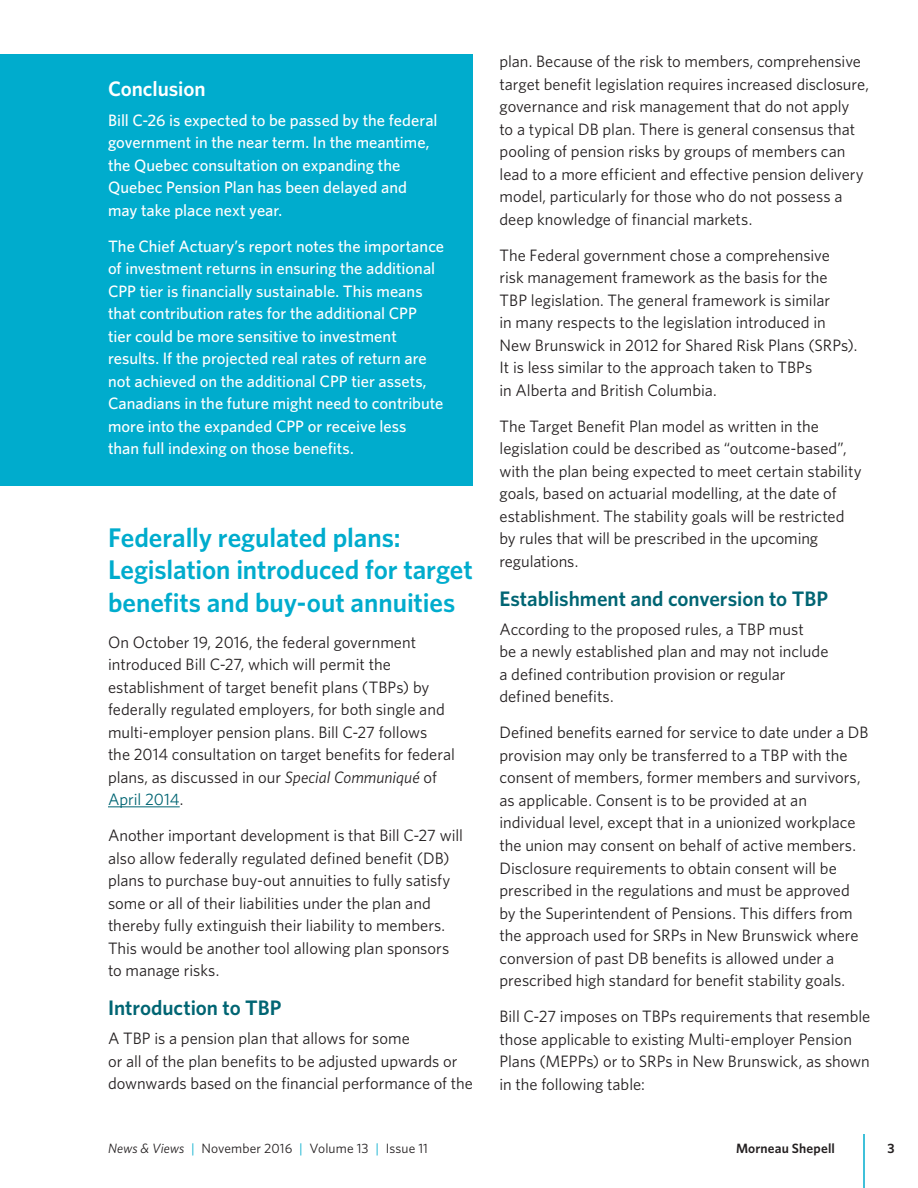
<style>
.page{position:relative;width:918px;height:1188px;background:#fff}
.page>*{position:absolute;margin:0;border:0;box-sizing:border-box;transform-origin:0 0}
.t1{font:600 27px/32.4px "Whitney";letter-spacing:-.005em;color:#00accd}
.t2{font:600 21px "Whitney";color:#006573}
.t3{font:600 21px "Whitney";letter-spacing:-.005em;color:#fff}
.t4{font:16.5px/22.5px "Whitney";color:#231f20}
.t5{font:500 16.5px/22.5px "Whitney";color:#fff}
.t6{font:13.5px "Whitney";letter-spacing:.01em;color:#231f20}
.t7{font:600 13.5px "Whitney";letter-spacing:.01em;color:#231f20}
.s1{font-style:italic}
.s2{color:#006573}
.s3{color:#00accd}
</style>
<div class="page">
<hr style="left:863px;top:1134px;width:2px;height:54px;background:#00accd">
<hr style="left:108px;top:806px;width:72px;height:1px;background:#006573">
<div style="left:0;top:54px;width:472px;height:432px;background:#00accd"></div>
<p class="t3" style="left:108px;top:75px;width:99px">Conclusion</p>
<p class="t5" style="left:108px;top:108px;width:331px">Bill C-26 is expected to be passed by the federal government in the near term. In the meantime, the Quebec consultation on expanding the Quebec Pension Plan has been delayed and may take place next year.</p>
<p class="t5" style="left:108px;top:234px;width:338px">The Chief Actuary’s report notes the importance of investment returns in ensuring the additional CPP tier is financially sustainable. This means that contribution rates for the additional CPP tier could be more sensitive to investment results. If the projected real rates of return are not achieved on the additional CPP tier assets, Canadians in the future might need to contribute more into the expanded CPP or receive less<br>than full indexing on those benefits.</p>
<h1 class="t1" style="left:108px;top:521px;width:366px">Federally regulated plans:<br>Legislation introduced for target benefits and buy-out annuities</h1>
<p class="t4" style="left:108px;top:630px;width:348px">On October 19, 2016, the federal government introduced Bill C-27, which will permit the establishment of target benefit plans (TBPs) by federally regulated employers, for both single and multi-employer pension plans. Bill C-27 follows<br>the 2014 consultation on target benefits for federal plans, as discussed in our <span class="s1">Special Communiqué</span> of <span class="s2">April 2014</span>.</p>
<p class="t4" style="left:108px;top:824px;width:357px">Another important development is that Bill C-27 will also allow federally regulated defined benefit (DB) plans to purchase buy-out annuities to fully satisfy some or all of their liabilities under the plan and thereby fully extinguish their liability to members.<br>This would be another tool allowing plan sponsors to manage risks.</p>
<p class="t2" style="left:108px;top:994px;width:175px">Introduction to TBP</p>
<p class="t4" style="left:108px;top:1027px;width:367px">A TBP is a pension plan that allows for some<br>or all of the plan benefits to be adjusted upwards or downwards based on the financial performance of the</p>
<p class="t4" style="left:499px;top:50px;width:371px">plan. Because of the risk to members, comprehensive target benefit legislation requires increased disclosure, governance and risk management that do not apply<br>to a typical DB plan. There is general consensus that pooling of pension risks by groups of members can lead to a more efficient and effective pension delivery model, particularly for those who do not possess a deep knowledge of financial markets.</p>
<p class="t4" style="left:499px;top:243px;width:359px">The Federal government chose a comprehensive risk management framework as the basis for the TBP legislation. The general framework is similar<br>in many respects to the legislation introduced in New Brunswick in 2012 for Shared Risk Plans (SRPs).<br>It is less similar to the approach taken to TBPs<br>in Alberta and British Columbia.</p>
<p class="t4" style="left:499px;top:414px;width:364px">The Target Benefit Plan model as written in the legislation could be described as “outcome-based”, with the plan being expected to meet certain stability goals, based on actuarial modelling, at the date of establishment. The stability goals will be restricted by rules that will be prescribed in the upcoming regulations.</p>
<p class="t2" style="left:500px;top:584px;width:330px">Establishment and conversion to TBP</p>
<p class="t4" style="left:500px;top:618px;width:331px">According to the proposed rules, a TBP must<br>be a newly established plan and may not include a defined contribution provision or regular defined benefits.</p>
<p class="t4" style="left:500px;top:721px;width:370px">Defined benefits earned for service to date under a DB provision may only be transferred to a TBP with the consent of members, former members and survivors, as applicable. Consent is to be provided at an individual level, except that in a unionized workplace the union may consent on behalf of active members.<br>Disclosure requirements to obtain consent will be prescribed in the regulations and must be approved by the Superintendent of Pensions. This differs from the approach used for SRPs in New Brunswick where conversion of past DB benefits is allowed under a prescribed high standard for benefit stability goals.</p>
<p class="t4" style="left:500px;top:1005px;width:372px">Bill C-27 imposes on TBPs requirements that resemble those applicable to existing Multi-employer Pension Plans (MEPPs) or to SRPs in New Brunswick, as shown in the following table:</p>
<p class="t6" style="left:108px;top:1139px;width:322px"><span class="s1">News &amp; Views</span> <span class="s3">|</span> November 2016 <span class="s3">|</span> Volume 13 <span class="s3">|</span> Issue 11</p>
<p class="t7" style="left:736px;top:1140px;width:100px">Morneau Shepell</p>
<p class="t7" style="left:887px;top:1139px;width:9px">3</p>
</div>
